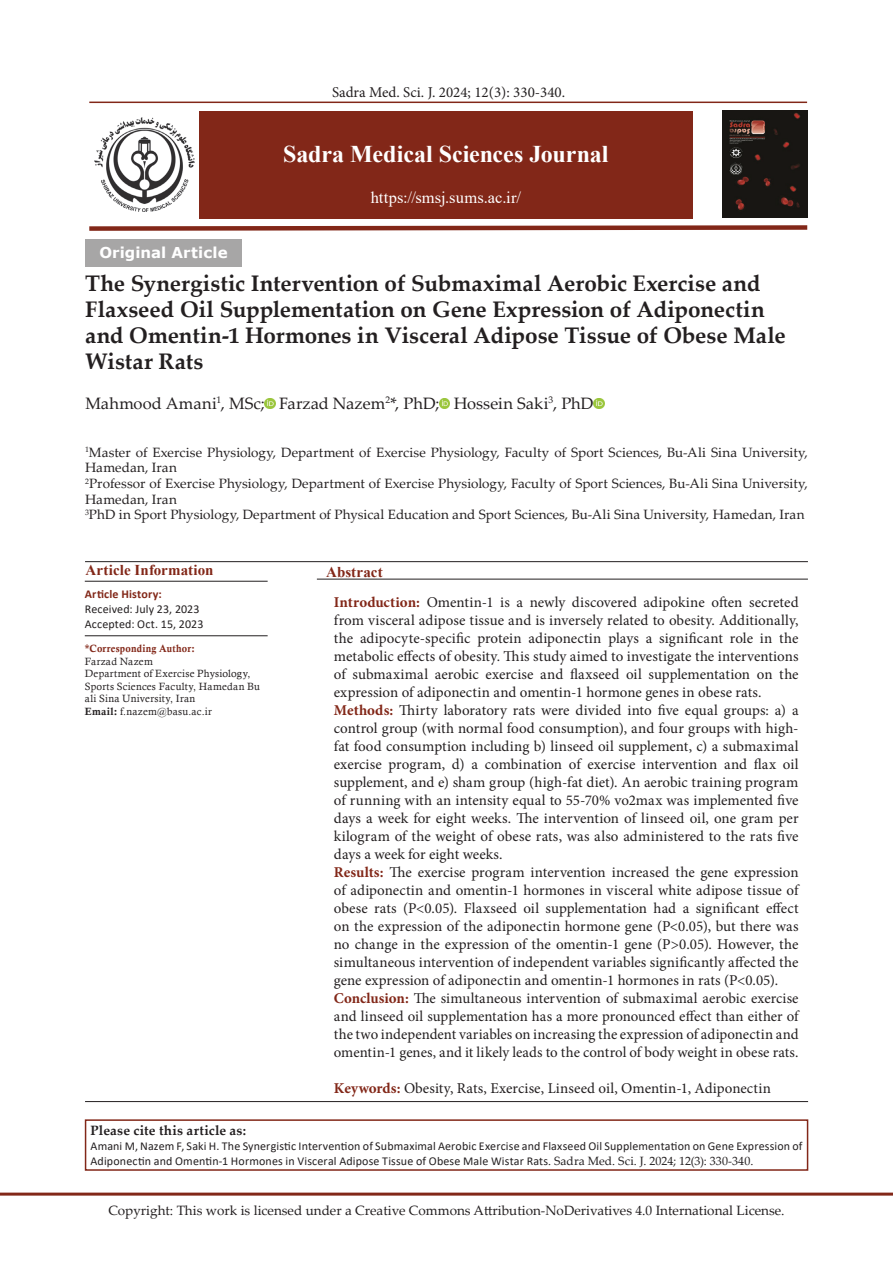
<style>
.page{position:relative;width:893px;height:1263px;background:#fff}
.page>*{position:absolute;margin:0;border:0;box-sizing:border-box;transform-origin:0 0}
.t1{font:700 24px "Times New Roman";letter-spacing:-.005em;color:#fff}
.t2{font:700 22.5px/25.8px "Palatino Linotype";color:#231f20}
.t3{font:16.5px "Palatino Linotype";color:#231f20}
.t4{font:16.5px "Times New Roman";letter-spacing:.01em;color:#fff}
.t5{font:15px/18px "Minion Pro";color:#231f20}
.t6{font:700 15px "Times New Roman";letter-spacing:.005em;color:#822718}
.t7{font:700 15px "Verdana";letter-spacing:.005em;color:#fff}
.t8{font:13.5px/15.5px "Palatino Linotype";color:#231f20}
.t9{font:700 13.5px "Palatino Linotype";letter-spacing:.02em;color:#231f20}
.t10{font:12px/15px "Calibri";letter-spacing:.01em;color:#231f20}
.t11{font:700 12px "Calibri";letter-spacing:.015em;color:#822718}
.t12{font:10.5px/12.6px "Calisto";letter-spacing:.025em;color:#231f20}
.t13{font:10.5px "Calis MT Bol";letter-spacing:.02em;color:#822718;scale:.93 1}
.t14{font:9.6px "Palatino Linotype";color:#231f20}
.t15{font:7.8px "Palatino Linotype";color:#231f20}
.s1{font-family:"Calis MT Bol"}
.s2{font-weight:700;color:#822718}
.s3{font-family:"Palatino Linotype"}
</style>
<div class="page">
<hr style="left:0;top:1192px;width:893px;height:3px;background:#822718">
<svg style="left:265px;top:399px;width:10px;height:10px"></svg>
<svg style="left:439px;top:399px;width:11px;height:10px"></svg>
<svg style="left:594px;top:399px;width:10px;height:10px"></svg>
<hr style="left:85px;top:561px;width:723px;height:1px;background:#231f20">
<hr style="left:85px;top:581px;width:183px;height:1px;background:#231f20">
<div style="left:85px;top:239px;width:157px;height:28px;background:#a7a6a6"></div>
<hr style="left:85px;top:635px;width:183px;height:1px;background:#231f20">
<hr style="left:317px;top:579px;width:491px;height:1px;background:#231f20">
<hr style="left:85px;top:1101px;width:723px;height:1px;background:#231f20">
<div style="left:199px;top:112px;width:494px;height:107px;background:#822718"></div>
<svg style="left:89px;top:225px;width:719px;height:6px;background:#a15c51"></svg>
<hr style="left:89px;top:102px;width:718px;height:1px;background:#822718">
<img style="left:95px;top:117px;width:99px;height:94px">
<img style="left:723px;top:110px;width:84px;height:108px">
<div style="left:85px;top:1119px;width:723px;height:52px;border:2px solid #822718"></div>
<p class="t5" style="left:332px;top:83px;width:235px">Sadra Med. Sci .J. 2024; 12 : (3) 330-340.</p>
<p class="t7" style="left:99px;top:242px;width:130px">Original Article</p>
<h1 class="t1" style="left:283px;top:136px;width:327px">Sadra Medical Sciences Journal</h1>
<p class="t4" style="left:371px;top:186px;width:152px">https://smsj.sums.ac i r. /</p>
<h2 class="t2" style="left:85px;top:270px;width:702px">The Synergistic Intervention of Submaximal Aerobic Exercise and Flaxseed Oil Supplementation on Gene Expression of Adiponectin and Omentin-1 Hormones in Visceral Adipose Tissue of Obese Male Wistar Rats</h2>
<p class="t14" style="left:216px;top:393px;width:6px">1</p>
<p class="t3" style="left:279px;top:392px;width:162px">Farzad Nazem ,* PhD;</p>
<p class="t14" style="left:548px;top:393px;width:6px">3</p>
<p class="t3" style="left:85px;top:392px;width:181px">Mahmood Amani , MSc;</p>
<p class="t14" style="left:386px;top:393px;width:6px">2</p>
<p class="t3" style="left:454px;top:392px;width:141px">Hossein Saki , PhD</p>
<p class="t15" style="left:85px;top:444px;width:5px">1</p>
<p class="t8" style="left:85px;top:444px;width:724px">Master of Exercise Physiology, Department of Exercise Physiology, Faculty of Sport Sciences, Bu-Ali Sina University,<br>Hamedan, Iran</p>
<p class="t15" style="left:85px;top:475px;width:5px">2</p>
<p class="t8" style="left:85px;top:475px;width:724px;text-indent:4px">Professor of Exercise Physiology, Department of Exercise Physiology, Faculty of Sport Sciences, Bu-Ali Sina University,<br>Hamedan, Iran</p>
<p class="t15" style="left:85px;top:506px;width:5px">3</p>
<p class="t8" style="left:89px;top:506px;width:717px">PhD in Sport Physiology, Department of Physical Education and Sport Sciences, Bu-Ali Sina University, Hamedan, Iran</p>
<p class="t6" style="left:85px;top:559px;width:130px">Article Information</p>
<p class="t11" style="left:85px;top:585px;width:79px">Article History:</p>
<p class="t10" style="left:85px;top:601px;width:120px">Received: July 23, 2023<br>Accepted: Oct. 15, 2023</p>
<p class="t13" style="left:85px;top:642px;width:120px">*Corresponding Author:</p>
<p class="t12" style="left:85px;top:655px;width:177px">Farzad Nazem<br>Department of Exercise Physiology,<br>Sports Sciences Faculty, Hamedan Bu ali Sina University, Iran<br><span class="s1">Email</span> .f<span class="s1">:</span> nazem@basu.ac.ir</p>
<p class="t6" style="left:326px;top:561px;width:58px">Abstract</p>
<p class="t5" style="left:334px;top:593px;width:466px;text-align:right"><span class="s2">Introduction:</span> Omentin-1 is a newly discovered adipokine often secreted from visceral adipose tissue and is inversely related to obesity. Additionally, the</p>
<p class="t5" style="left:334px;top:629px;width:21px">the</p>
<p class="t5" style="left:334px;top:647px;width:466px">metabolic effects of obesity. This study aimed to investigate the interventions</p>
<p class="t5" style="left:779px;top:665px;width:21px">the</p>
<p class="t5" style="left:360px;top:629px;width:112px">adipocyte-specific</p>
<p class="t5" style="left:528px;top:629px;width:74px">adiponectin</p>
<p class="t5" style="left:608px;top:629px;width:32px">plays</p>
<p class="t5" style="left:659px;top:629px;width:65px">significant</p>
<p class="t5" style="left:730px;top:629px;width:25px">role</p>
<p class="t5" style="left:477px;top:629px;width:46px">protein</p>
<p class="t5" style="left:760px;top:629px;width:14px">in</p>
<p class="t5" style="left:646px;top:629px;width:8px">a</p>
<p class="t5" style="left:334px;top:665px;width:466px">of<br>expression of adiponectin and omentin-1 hormone genes in obese rats.<br><span class="s2">Methods:</span> Thirty laboratory rats were divided into five equal groups a: ) a</p>
<p class="t5" style="left:334px;top:737px;width:466px">fat food consumption including b) linseed oil supplement c, ) a submaximal</p>
<p class="t5" style="left:353px;top:665px;width:182px">submaximal aerobic exercise</p>
<p class="t5" style="left:540px;top:665px;width:25px">and</p>
<p class="t5" style="left:570px;top:665px;width:51px">flaxseed</p>
<p class="t5" style="left:626px;top:665px;width:148px">oil supplementation on</p>
<p class="t5" style="left:334px;top:719px;width:466px">control group (with normal food consumption ,) and four groups with high-</p>
<p class="t5" style="left:334px;top:755px;width:466px">exercise program d, ) a combination of exercise intervention and flax oil supplement, and e) sham group (high-fat diet .) An aerobic training program of running with an intensity equal to 55-70% vo2max was implemented five days a week for eight weeks. The intervention of linseed oil, one gram per kilogram of the weight of obese rats, was also administered to the rats five days a week for eight weeks.<br><span class="s2">Results:</span> The exercise program intervention increased the gene expression of adiponectin and omentin-1 hormones in visceral white adipose tissue of obese rats ( &lt;P 0.05 .) Flaxseed oil supplementation had a significant effect on the expression of the adiponectin hormone gene ( &lt;P 0.05 ,) but there was no change in the expression of the omentin-1 gene ( &gt;P 0.05 .) However, the simultaneous intervention of independent variables significantly affected the gene expression of adiponectin and omentin-1 hormones in rats &gt;P( 0.05 .( <span class="s2">Conclusion:</span> The simultaneous intervention of submaximal aerobic exercise and linseed oil supplementation has a more pronounced effect than either of the two independent variables on increasing the expression of adiponectin and omentin-1 genes, and it likely leads to the control of body weight in obese rats.</p>
<p class="t5" style="left:334px;top:1079px;width:439px"><span class="s2">Keywords:</span> Obesity, Rats, Exercise, Linseed oil, Omentin-1, Adiponectin</p>
<p class="t9" style="left:91px;top:1121px;width:157px">Please cite this article as:</p>
<p class="t10" style="left:91px;top:1138px;width:713px">Amani M, Nazem ,F Saki H. The Synergistic Intervention of Submaximal Aerobic Exercise and Flaxseed Oil Supplementation on Gene Expression of<br>Adiponectin and Omentin-1 Hormones in Visceral Adipose Tissue of Obese Male Wistar Rats<span class="s3">. Sadra Med. Sci .J. 2024; 12 : (3) 330-340.</span></p>
<p class="t8" style="left:108px;top:1202px;width:678px">Copyright: This work is licensed under a Creative Commons Attribution-NoDerivatives 4.0 International License.</p>
</div>
